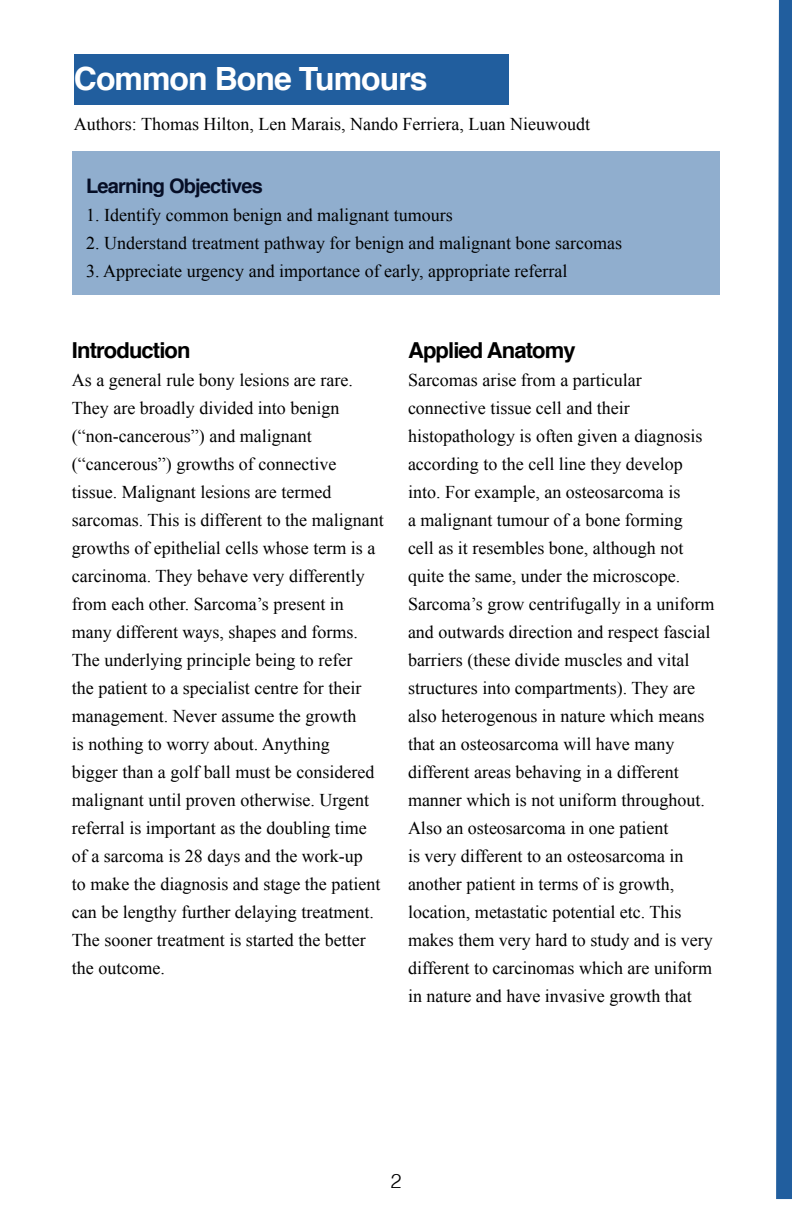
<style>
.page{position:relative;width:792px;height:1224px;background:#fff}
.page>*{position:absolute;margin:0;border:0;box-sizing:border-box;transform-origin:0 0}
.t1{font:700 32px "Helvetica";letter-spacing:-.03em;color:#fff}
.t2{font:700 22px "Helvetica";letter-spacing:-.04em;color:#000}
.t3{font:700 20px "Helvetica";letter-spacing:-.04em;color:#060e26}
.t4{font:300 20px "Helvetica";color:#000}
.t5{font:18px/28px "Times New Roman";color:#000}
</style>
<div class="page">
<div style="left:72px;top:151px;width:648px;height:144px;background:#90aece"></div>
<div style="left:74px;top:54px;width:434px;height:51px;background:#215e9e"></div>
<svg style="left:776px;top:0;width:16px;height:1199px"></svg>
<h1 class="t1" style="left:74px;top:53px;width:355px">Common Bone Tumours</h1>
<p class="t5" style="left:74px;top:110px;width:518px">Authors: Thomas Hilton, Len Marais, Nando Ferriera, Luan Nieuwoudt</p>
<p class="t3" style="left:86px;top:170px;width:178px">Learning Objectives</p>
<p class="t5" style="left:86px;top:201px;width:368px">1. Identify common benign and malignant tumours</p>
<p class="t5" style="left:86px;top:229px;width:537px">2. Understand treatment pathway for benign and malignant bone sarcomas</p>
<p class="t5" style="left:86px;top:257px;width:483px">3. Appreciate urgency and importance of early, appropriate referral</p>
<p class="t2" style="left:72px;top:333px;width:120px">Introduction</p>
<p class="t5" style="left:72px;top:366px;width:313px">As a general rule bony lesions are rare.<br>They are broadly divided into benign (“non-cancerous”) and malignant (“cancerous”) growths of connective tissue. Malignant lesions are termed sarcomas. This is different to the malignant growths of epithelial cells whose term is a carcinoma. They behave very differently from each other. Sarcoma’s present in many different ways, shapes and forms.<br>The underlying principle being to refer<br>the patient to a specialist centre for their management. Never assume the growth<br>is nothing to worry about. Anything<br>bigger than a golf ball must be considered malignant until proven otherwise. Urgent referral is important as the doubling time of a sarcoma is 28 days and the work-up<br>to make the diagnosis and stage the patient can be lengthy further delaying treatment.<br>The sooner treatment is started the better the outcome.</p>
<p class="t2" style="left:408px;top:333px;width:169px">Applied Anatomy</p>
<p class="t5" style="left:408px;top:366px;width:308px">Sarcomas arise from a particular connective tissue cell and their histopathology is often given a diagnosis according to the cell line they develop into. For example, an osteosarcoma is<br>a malignant tumour of a bone forming<br>cell as it resembles bone, although not quite the same, under the microscope.<br>Sarcoma’s grow centrifugally in a uniform and outwards direction and respect fascial barriers (these divide muscles and vital structures into compartments). They are also heterogenous in nature which means that an osteosarcoma will have many different areas behaving in a different manner which is not uniform throughout.<br>Also an osteosarcoma in one patient<br>is very different to an osteosarcoma in another patient in terms of is growth, location, metastatic potential etc. This makes them very hard to study and is very different to carcinomas which are uniform in nature and have invasive growth that</p>
<p class="t4" style="left:390px;top:1164px;width:13px">2</p>
</div>
